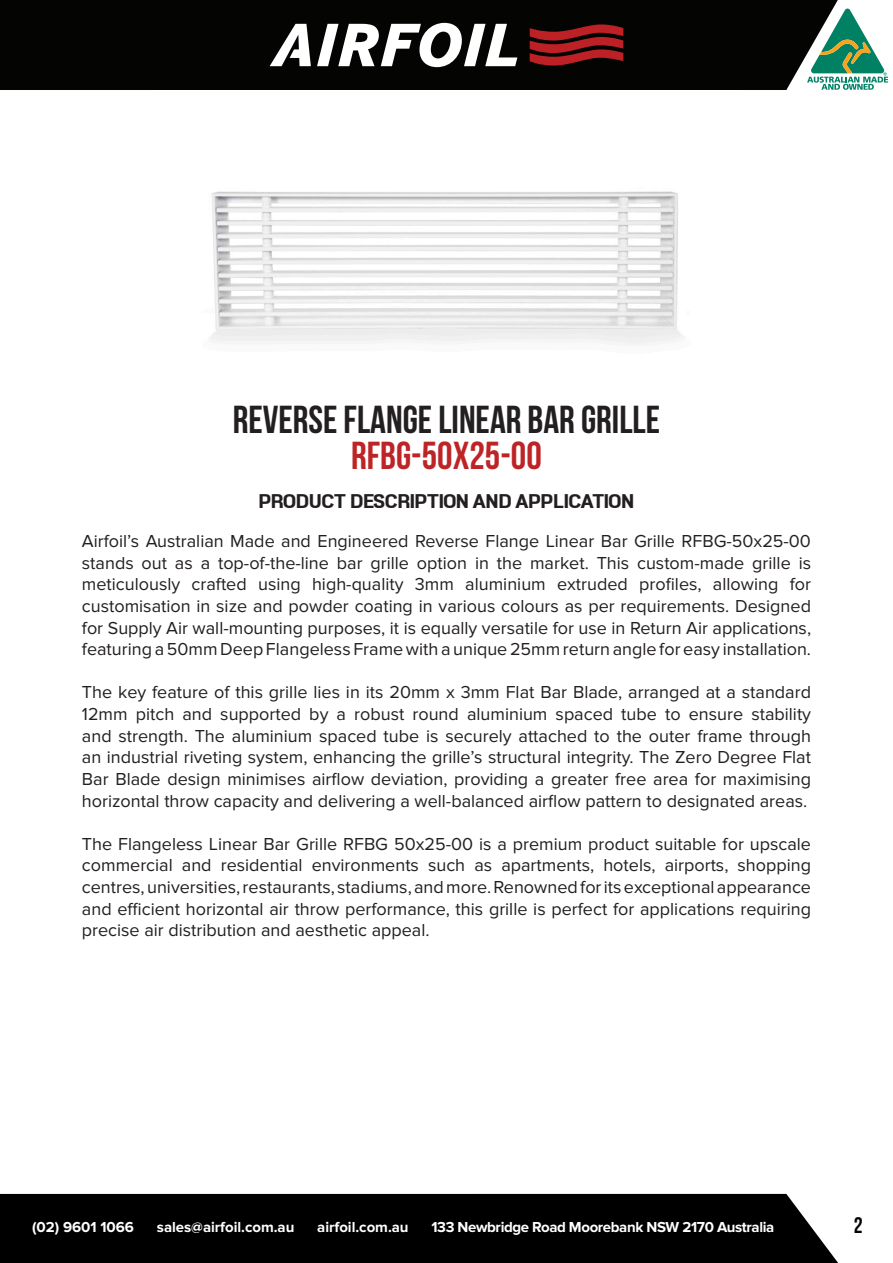
<style>
.page{position:relative;width:893px;height:1263px;background:#fff}
.page>*{position:absolute;margin:0;border:0;box-sizing:border-box;transform-origin:0 0}
.t1{font:700 39px "Bebas Neue";color:#231f20}
.t2{font:700 39px "Bebas Neue";color:#be2426}
.t3{font:700 24px "LT Emphasis";color:#231f20}
.t4{font:700 22.5px "Bebas Neue";color:#040503}
.t5{font:18px/21.6px "Proxima Nova";color:#231f20;text-align:justify}
.t6{font:700 15px "Proxima Nova";color:#fff}
.t7{font:700 15px "Proxima Nova";letter-spacing:-.025em;color:#fff}
</style>
<div class="page">
<svg style="left:838px;top:8px;width:51px;height:82px"></svg>
<div style="left:0;top:0;width:838px;height:90px;background:#040503"></div>
<svg style="left:317px;top:23px;width:200px;height:44px"></svg>
<svg style="left:270px;top:24px;width:41px;height:42px"></svg>
<svg style="left:530px;top:24px;width:93px;height:42px;background:#731518"></svg>
<div style="left:0;top:1194px;width:838px;height:69px;background:#000001"></div>
<img style="left:209px;top:191px;width:474px;height:153px">
<p class="t1" style="left:233px;top:398px;width:429px">REVERSE FLANGE LINEAR BAR GRILLE</p>
<p class="t2" style="left:351px;top:434px;width:192px">RFBG-50X25-00</p>
<p class="t3" style="left:259px;top:489px;width:377px">PRODUCT DESCRIPTION AND APPLICATION</p>
<p class="t5" style="left:82px;top:531px;width:731px">Airfoil’s Australian Made and Engineered Reverse Flange Linear Bar Grille RFBG-50x25-00 stands out as a top-of-the-line bar grille option in the market. This custom-made grille is meticulously crafted using high-quality 3mm aluminium extruded profiles, allowing for customisation in size and powder coating in various colours as per requirements. Designed for Supply Air wall-mounting purposes, it is equally versatile for use in Return Air applications, featuring a 50mm Deep Flangeless Frame with a unique 25mm return angle for easy installation.</p>
<p class="t5" style="left:82px;top:682px;width:731px">The key feature of this grille lies in its 20mm x 3mm Flat Bar Blade, arranged at a standard 12mm pitch and supported by a robust round aluminium spaced tube to ensure stability and strength. The aluminium spaced tube is securely attached to the outer frame through an industrial riveting system, enhancing the grille’s structural integrity. The Zero Degree Flat Bar Blade design minimises airflow deviation, providing a greater free area for maximising horizontal throw capacity and delivering a well-balanced airflow pattern to designated areas.</p>
<p class="t5" style="left:82px;top:833px;width:731px">The Flangeless Linear Bar Grille RFBG 50x25-00 is a premium product suitable for upscale commercial and residential environments such as apartments, hotels, airports, shopping centres, universities, restaurants, stadiums, and more. Renowned for its exceptional appearance and efficient horizontal air throw performance, this grille is perfect for applications requiring precise air distribution and aesthetic appeal.</p>
<p class="t6" style="left:32px;top:1218px;width:103px">(02) 9601 1066</p>
<p class="t6" style="left:157px;top:1218px;width:139px">sales@airfoil.com.au</p>
<p class="t6" style="left:317px;top:1218px;width:93px">airfoil.com.au</p>
<p class="t7" style="left:431px;top:1218px;width:344px">133 Newbridge Road Moorebank NSW 2170 Australia</p>
<p class="t4" style="left:854px;top:1213px;width:10px">2</p>
</div>
